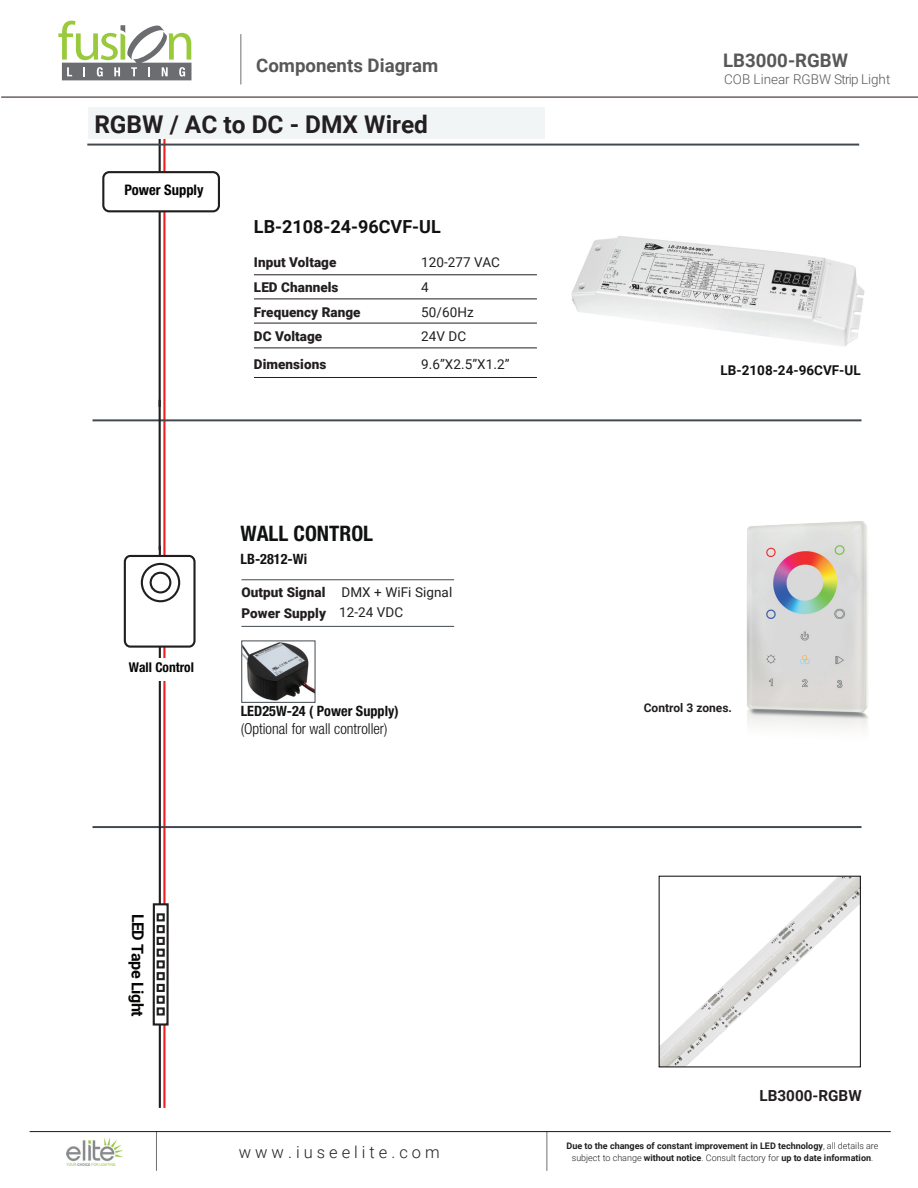
<style>
.page{position:relative;width:918px;height:1188px;background:#fff}
.page>*{position:absolute;margin:0;border:0;box-sizing:border-box;transform-origin:0 0}
.t1{font:700 24.45px "Roboto";color:#231f20}
.t2{font:700 condensed 21.45px "Helvetica Neue LT Std";color:#101211}
.t3{font:700 18.6px "Roboto";color:#595757}
.t4{font:700 18px "Roboto";color:#101211}
.t5{font:300 16.5px "Roboto";color:#231f20}
.t6{font:700 16.05px "Roboto";color:#050504}
.t7{font:700 15.3px "Roboto";color:#231f20}
.t8{font:300 condensed 15.15px "Helvetica Neue LT Std";color:#101211}
.t9{font:700 condensed 14.55px "Helvetica Neue LT Std";color:#050504}
.t10{font:700 condensed 14.25px "Helvetica Neue LT Std";color:#101211}
.t11{font:900 13.5px/21.8px "Roboto";letter-spacing:.005em;color:#231f20}
.t12{font:13.5px "Roboto";letter-spacing:.005em;color:#231f20}
.t13{font:300 13.5px "Roboto";color:#595757}
.t14{font:700 13.5px "Roboto";color:#101211}
.t15{font:700 condensed 13.5px "Helvetica Neue LT Std";color:#050504}
.t16{font:700 12px "Roboto";color:#231f20}
.t17{font:300 9px "Roboto";color:#231f20}
.t18{font:700 9px "Roboto";color:#231f20}
.s1{font-weight:400}
.s2{font-weight:300}
.s3{font-weight:700}
</style>
<div class="page">
<svg style="left:571px;top:236px;width:294px;height:110px"></svg>
<hr style="left:254px;top:275px;width:283px;height:1px;background:#231f20">
<hr style="left:254px;top:299px;width:283px;height:1px;background:#231f20">
<hr style="left:254px;top:323px;width:283px;height:1px;background:#231f20">
<hr style="left:254px;top:348px;width:283px;height:1px;background:#231f20">
<hr style="left:254px;top:377px;width:283px;height:1px;background:#231f20">
<hr style="left:163px;top:136px;width:3px;height:972px;background:#ee2123">
<hr style="left:159px;top:125px;width:2px;height:282px;background:#211e1e">
<hr style="left:87px;top:144px;width:772px;height:2px;background:#42494e">
<hr style="left:93px;top:419px;width:769px;height:2px;background:#42494e">
<hr style="left:93px;top:826px;width:769px;height:2px;background:#42494e">
<hr style="left:159px;top:400px;width:2px;height:150px;background:#211e1e">
<hr style="left:159px;top:546px;width:2px;height:562px;background:#211e1e">
<hr style="left:156px;top:1132px;width:1px;height:39px;background:#727070">
<hr style="left:547px;top:1132px;width:1px;height:39px;background:#727070">
<hr style="left:30px;top:1131px;width:861px;height:1px;background:#211311">
<img style="left:66px;top:1138px;width:57px;height:27px">
<svg style="left:58px;top:21px;width:134px;height:59px"></svg>
<hr style="left:1px;top:97px;width:917px;height:1px;background:#211311">
<hr style="left:241px;top:34px;width:1px;height:50px;background:#727070">
<div style="left:103px;top:172px;width:116px;height:39px;background:#fff;border-radius:6px"></div>
<div style="left:102px;top:171px;width:118px;height:41px;border:2px solid #211e1e;border-radius:6px"></div>
<img style="left:661px;top:878px;width:198px;height:187px">
<svg style="left:156px;top:906px;width:10px;height:117px"></svg>
<div style="left:153px;top:903px;width:16px;height:123px;border:2px solid #211e1e"></div>
<div style="left:157px;top:913px;width:8px;height:8px;border:2px solid #211e1e"></div>
<div style="left:157px;top:925px;width:8px;height:8px;border:2px solid #211e1e"></div>
<div style="left:157px;top:937px;width:8px;height:8px;border:2px solid #211e1e"></div>
<div style="left:157px;top:949px;width:8px;height:8px;border:2px solid #211e1e"></div>
<div style="left:157px;top:960px;width:8px;height:8px;border:2px solid #211e1e"></div>
<div style="left:157px;top:972px;width:8px;height:8px;border:2px solid #211e1e"></div>
<div style="left:157px;top:984px;width:8px;height:8px;border:2px solid #211e1e"></div>
<div style="left:157px;top:996px;width:8px;height:8px;border:2px solid #211e1e"></div>
<div style="left:157px;top:1007px;width:8px;height:9px;border:2px solid #211e1e"></div>
<div style="left:88px;top:108px;width:457px;height:31px;background:#f2f5f5"></div>
<img style="left:244px;top:643px;width:69px;height:58px">
<div style="left:242px;top:641px;width:73px;height:62px;border:1px solid #42494e"></div>
<img style="left:747px;top:521px;width:122px;height:208px">
<hr style="left:241px;top:580px;width:213px;height:1px;background:#42494e">
<hr style="left:241px;top:626px;width:213px;height:1px;background:#42494e">
<div style="left:126px;top:658px;width:77px;height:22px;background:#fff"></div>
<div style="left:125px;top:556px;width:70px;height:91px;background:#fff;border-radius:6px"></div>
<div style="left:124px;top:555px;width:72px;height:93px;border:2px solid #211e1e;border-radius:6px"></div>
<div style="left:141px;top:563px;width:39px;height:39px;border:2px solid #211e1e;border-radius:50%"></div>
<div style="left:150px;top:572px;width:21px;height:21px;border:2px solid #211e1e;border-radius:50%"></div>
<h3 class="t3" style="left:256px;top:53px;width:184px">Components Diagram</h3>
<h1 class="t1" style="left:94px;top:107px;width:335px">RGBW / AC to DC - DMX Wired</h1>
<p class="t9" style="left:124px;top:181px;width:81px">Power Supply</p>
<h3 class="t4" style="left:254px;top:214px;width:188px">LB-2108-24-96CVF-UL</h3>
<p class="t11" style="left:254px;top:251px;width:84px">Input Voltage</p>
<p class="t12" style="left:421px;top:253px;width:80px">120-277 VAC</p>
<p class="t11" style="left:254px;top:276px;width:86px">LED Channels</p>
<p class="t12" style="left:421px;top:278px;width:9px">4</p>
<p class="t11" style="left:254px;top:301px;width:108px">Frequency Range</p>
<p class="t12" style="left:421px;top:303px;width:54px">50/60Hz</p>
<p class="t11" style="left:254px;top:325px;width:70px">DC Voltage</p>
<p class="t12" style="left:421px;top:327px;width:47px">24V DC</p>
<p class="t11" style="left:254px;top:353px;width:74px">Dimensions</p>
<p class="t12" style="left:421px;top:355px;width:90px">9.6”X2.5”X1.2”</p>
<p class="t15" style="left:129px;top:659px;width:67px">Wall Control</p>
<h2 class="t2" style="left:240px;top:521px;width:134px">WALL CONTROL</h2>
<p class="t10" style="left:240px;top:550px;width:68px">LB-2812-Wi</p>
<p class="t11" style="left:241px;top:581px;width:212px">Output Signal <span class="s1">DMX + WiFi Signal<br></span>Power Supply <span class="s1">12-24 VDC</span></p>
<p class="t10" style="left:241px;top:702px;width:160px">LED25W-24 ( Power Supply)</p>
<p class="t8" style="left:241px;top:720px;width:148px">(Optional for wall controller)</p>
<h3 class="t3" style="left:723px;top:47px;width:126px">LB3000-RGBW</h3>
<p class="t13" style="left:724px;top:70px;width:168px">COB Linear RGBW Strip Light</p>
<p class="t14" style="left:721px;top:360px;width:142px">LB-2108-24-96CVF-UL</p>
<p class="t16" style="left:644px;top:700px;width:90px">Control 3 zones.</p>
<p class="t6" style="left:149px;top:914px;width:105px;rotate:90deg">DEL epaT t hg i L</p>
<p class="t5" style="left:239px;top:1140px;width:203px">w w w . i u s e e l i t e . c o m</p>
<p class="t7" style="left:760px;top:1085px;width:104px">LB3000-RGBW</p>
<p class="t18" style="left:567px;top:1140px;width:313px">Due to the changes of constant improvement in LED technology<span class="s2">, all details are</span></p>
<p class="t17" style="left:572px;top:1152px;width:303px">subject to change <span class="s3">without notice</span>. Consult factory for <span class="s3">up to date information</span>.</p>
</div>
